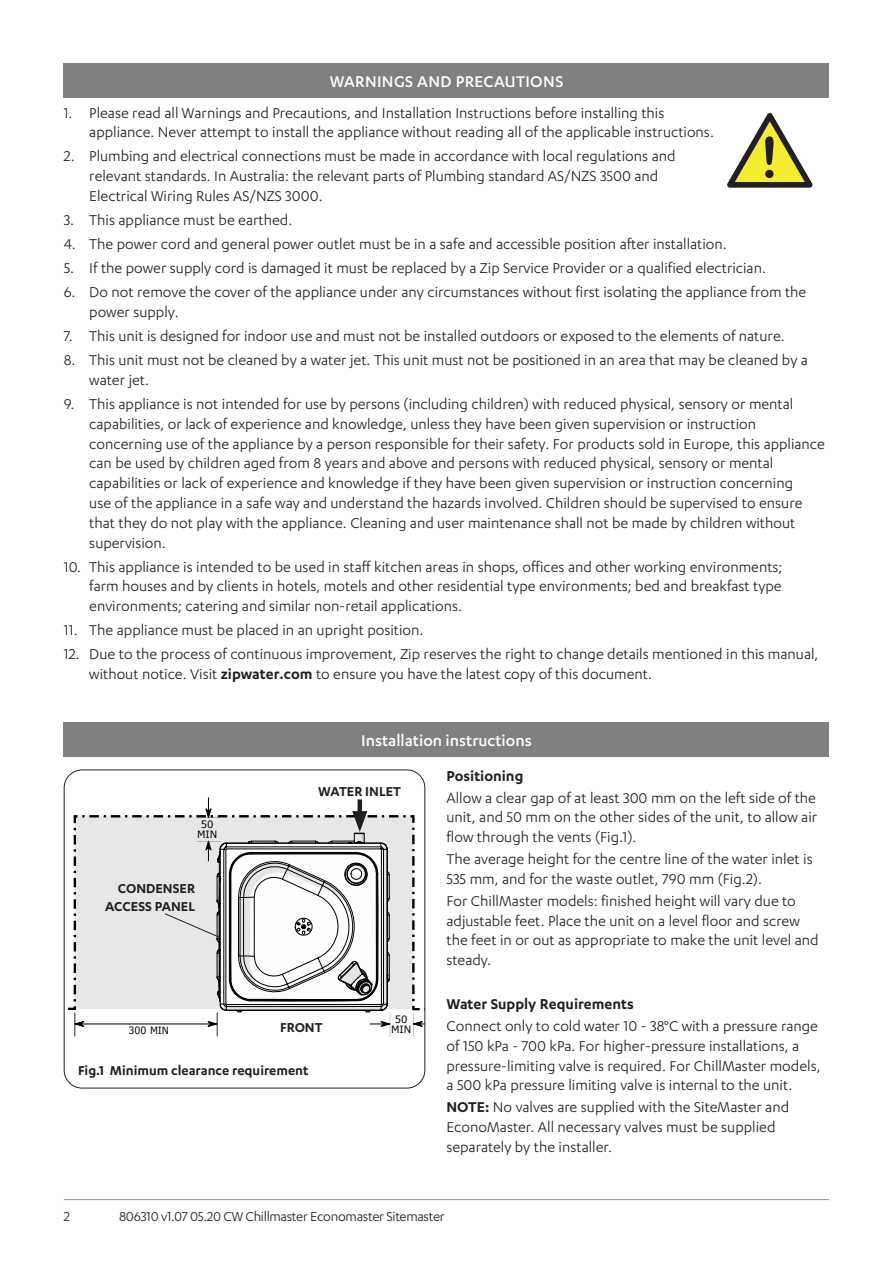
<style>
.page{position:relative;width:893px;height:1263px;background:#fff}
.page>*{position:absolute;margin:0;border:0;box-sizing:border-box;transform-origin:0 0}
.t1{font:56.25px "Arial Rounded MT Bold";color:#231f20}
.t2{font:500 18px "Karbon";color:#fff}
.t3{font:500 18px "Karbon";letter-spacing:.02em;color:#fff}
.Body_Copy{font:16.5px/19.8px "Karbon";color:#231f20}
.Body_Copy-2{font:600 16.5px "Karbon";color:#231f20}
.subhead1{font:600 16.5px "Karbon";color:#231f20}
.t4{font:600 15px "Karbon";color:#231f20}
.t5{font:15px "Karbon";letter-spacing:-.02em;color:#231f20}
.t6{font:10.05px/10.1px "Verdana";color:#000;text-align:center}
.t7{font:10.05px "Verdana";color:#000;scale:.94 1}
.s1{font-weight:600}
</style>
<div class="page">
<hr style="left:64px;top:1199px;width:765px;height:1px;background:#939598">
<svg style="left:727px;top:113px;width:86px;height:75px"></svg>
<svg style="left:67px;top:815px;width:353px;height:196px;background:#e3e3e3"></svg>
<hr style="left:75px;top:1024px;width:142px;height:1px;background:#000">
<svg style="left:74px;top:1012px;width:12px;height:24px"></svg>
<svg style="left:413px;top:1013px;width:10px;height:24px"></svg>
<div style="left:64px;top:769px;width:361px;height:319px;border:1px solid #231f20;border-radius:18px"></div>
<svg style="left:164px;top:797px;width:228px;height:240px"></svg>
<div style="left:64px;top:64px;width:765px;height:34px;background:#827f80"></div>
<div style="left:64px;top:723px;width:765px;height:34px;background:#827f80"></div>
<p class="t3" style="left:330px;top:71px;width:235px">WARNINGS AND PRECAUTIONS</p>
<p class="Body_Copy" style="left:89px;top:102px;width:626px;text-indent:-26px">1. Please read all Warnings and Precautions, and Installation Instructions before installing this appliance. Never attempt to install the appliance without reading all of the applicable instructions.</p>
<p class="Body_Copy" style="left:89px;top:146px;width:588px;text-indent:-26px">2. Plumbing and electrical connections must be made in accordance with local regulations and relevant standards. In Australia: the relevant parts of Plumbing standard AS/NZS 3500 and<br>Electrical Wiring Rules AS/NZS 3000.</p>
<p class="Body_Copy" style="left:64px;top:210px;width:230px">3. This appliance must be earthed.</p>
<p class="Body_Copy" style="left:64px;top:234px;width:665px">4. The power cord and general power outlet must be in a safe and accessible position after installation.</p>
<p class="Body_Copy" style="left:64px;top:258px;width:704px">5. If the power supply cord is damaged it must be replaced by a Zip Service Provider or a qualified electrician.</p>
<p class="Body_Copy" style="left:89px;top:282px;width:719px;text-indent:-26px">6. Do not remove the cover of the appliance under any circumstances without first isolating the appliance from the power supply.</p>
<p class="Body_Copy" style="left:64px;top:326px;width:722px">7. This unit is designed for indoor use and must not be installed outdoors or exposed to the elements of nature.</p>
<p class="Body_Copy" style="left:89px;top:350px;width:720px;text-indent:-26px">8. This unit must not be cleaned by a water jet. This unit must not be positioned in an area that may be cleaned by a water jet.</p>
<p class="Body_Copy" style="left:89px;top:394px;width:737px;text-indent:-26px">9. This appliance is not intended for use by persons (including children) with reduced physical, sensory or mental capabilities, or lack of experience and knowledge, unless they have been given supervision or instruction concerning use of the appliance by a person responsible for their safety. For products sold in Europe, this appliance can be used by children aged from 8 years and above and persons with reduced physical, sensory or mental capabilities or lack of experience and knowledge if they have been given supervision or instruction concerning<br>use of the appliance in a safe way and understand the hazards involved. Children should be supervised to ensure that they do not play with the appliance. Cleaning and user maintenance shall not be made by children without supervision.</p>
<p class="Body_Copy" style="left:89px;top:556px;width:695px;text-align:justify;text-indent:-26px">10. This appliance is intended to be used in staff kitchen areas in shops, offices and other working environments; farm houses and by clients in hotels, motels and other residential type environments; bed and breakfast type environments; catering and similar non-retail applications.</p>
<p class="Body_Copy" style="left:64px;top:620px;width:361px">11. The appliance must be placed in an upright position.</p>
<p class="Body_Copy" style="left:89px;top:644px;width:731px;text-indent:-26px">12. Due to the process of continuous improvement, Zip reserves the right to change details mentioned in this manual, without notice. Visit <span class="s1">zipwater.com</span> to ensure you have the latest copy of this document.</p>
<p class="t1" style="left:760px;top:124px;width:20px">!</p>
<p class="t2" style="left:361px;top:730px;width:172px">Installation instructions</p>
<p class="t6" style="left:197px;top:819px;width:22px">50<br>MIN</p>
<p class="t4" style="left:118px;top:880px;width:79px">CONDENSER</p>
<p class="t4" style="left:105px;top:898px;width:91px">ACCESS PANEL</p>
<p class="t4" style="left:318px;top:783px;width:84px">WATER INLET</p>
<p class="t6" style="left:395px;top:1014px;width:14px">50</p>
<p class="t4" style="left:280px;top:1019px;width:44px">FRONT</p>
<p class="t7" style="left:129px;top:1023px;width:44px">300 MIN</p>
<p class="t6" style="left:391px;top:1024px;width:22px">MIN</p>
<p class="t4" style="left:78px;top:1062px;width:232px">Fig.1 Minimum clearance requirement</p>
<p class="subhead1" style="left:446px;top:766px;width:78px">Positioning</p>
<p class="Body_Copy" style="left:446px;top:787px;width:372px;text-align:justify">Allow a clear gap of at least 300 mm on the left side of the unit, and 50 mm on the other sides of the unit, to allow air flow through the vents (Fig.1).</p>
<p class="Body_Copy" style="left:446px;top:849px;width:368px">The average height for the centre line of the water inlet is<br>535 mm, and for the waste outlet, 790 mm (Fig.2).</p>
<p class="Body_Copy" style="left:446px;top:890px;width:374px">For ChillMaster models: finished height will vary due to adjustable feet. Place the unit on a level floor and screw the feet in or out as appropriate to make the unit level and steady.</p>
<p class="Body_Copy-2" style="left:446px;top:995px;width:189px">Water Supply Requirements</p>
<p class="Body_Copy" style="left:446px;top:1015px;width:376px">Connect only to cold water 10 - 38°C with a pressure range of 150 kPa - 700 kPa. For higher-pressure installations, a pressure-limiting valve is required. For ChillMaster models, a 500 kPa pressure limiting valve is internal to the unit.</p>
<p class="Body_Copy" style="left:446px;top:1097px;width:344px"><span class="s1">NOTE:</span> No valves are supplied with the SiteMaster and<br>EconoMaster. All necessary valves must be supplied separately by the installer.</p>
<p class="t5" style="left:64px;top:1208px;width:8px">2</p>
<p class="t5" style="left:119px;top:1208px;width:327px">806310 v1.07 05.20 CW Chillmaster Economaster Sitemaster</p>
</div>
